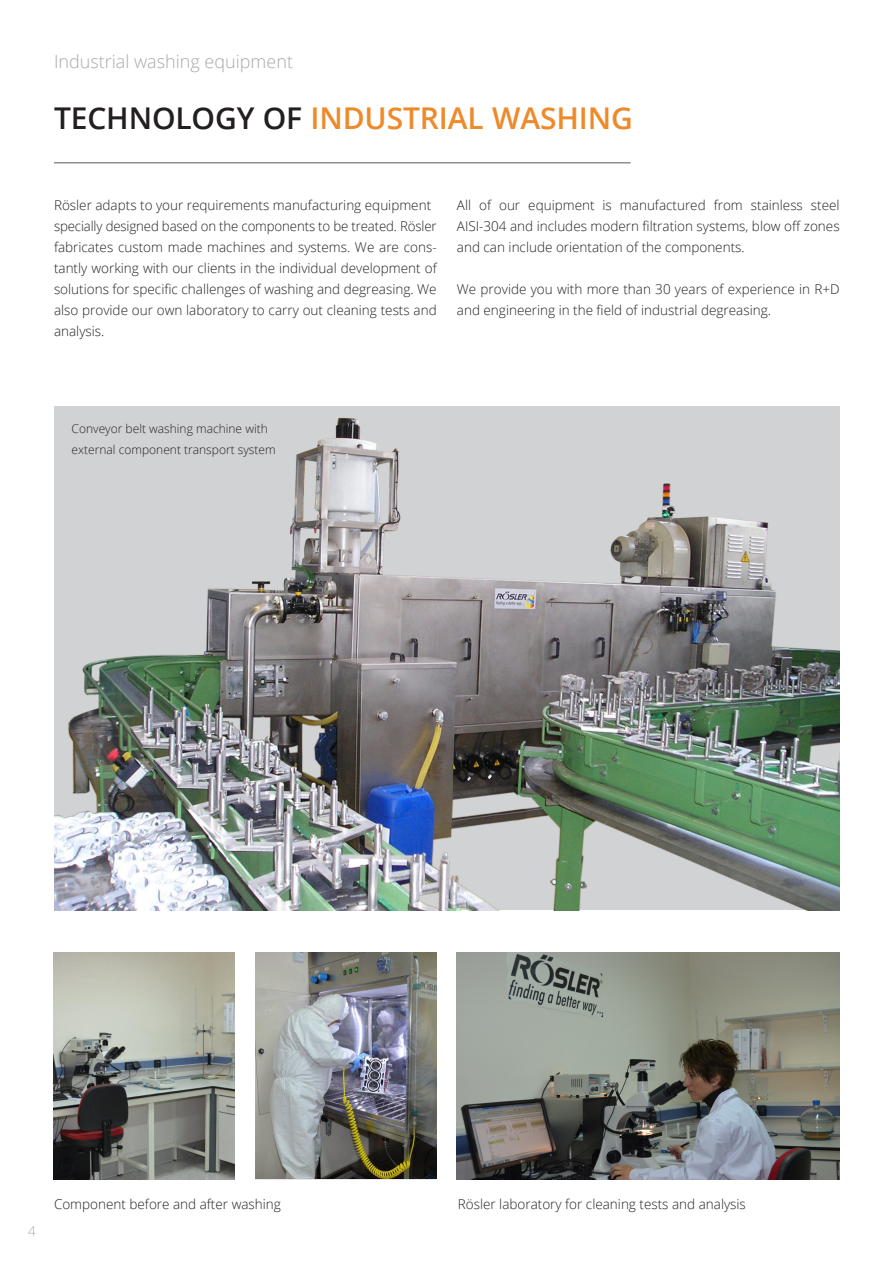
<style>
.page{position:relative;width:893px;height:1263px;background:#fff}
.page>*{position:absolute;margin:0;border:0;box-sizing:border-box;transform-origin:0 0}
.t1{font:600 30px "Open Sans";letter-spacing:-.005em;color:#ed8a2a}
.t2{font:300 18px "Open Sans";color:#a8a9ad}
.t3{font:300 13.5px/21px "Open Sans";color:#231f20;text-align:justify}
.t4{font:300 13.5px "Open Sans";color:#a8a9ad}
.t5{font:300 12px "Open Sans";color:#231f20}
.s1{color:#231f20}
</style>
<div class="page">
<hr style="left:54px;top:162px;width:577px;height:1px;background:#57585a">
<img style="left:54px;top:406px;width:786px;height:504px">
<img style="left:457px;top:952px;width:382px;height:227px">
<img style="left:54px;top:952px;width:180px;height:227px">
<img style="left:256px;top:952px;width:180px;height:226px">
<h2 class="t2" style="left:54px;top:49px;width:241px">Industrial washing equipment</h2>
<p class="t1" style="left:54px;top:98px;width:580px"><span class="s1">TECHNOLOGY OF</span> INDUSTRIAL WASHING</p>
<p class="t3" style="left:54px;top:194px;width:379px">Rösler adapts to your requirements manufacturing equipment</p>
<p class="t3" style="left:54px;top:215px;width:384px">specially designed based on the components to be treated. Rösler fabricates custom made machines and systems. We are cons&shy;tantly working with our clients in the individual development of solutions for specific challenges of washing and degreasing. We also provide our own laboratory to carry out cleaning tests and analysis.</p>
<p class="t3" style="left:457px;top:194px;width:384px">All of our equipment is manufactured from stainless steel AISI-304 and includes modern filtration systems, blow off zones and can include orientation of the components.</p>
<p class="t3" style="left:457px;top:278px;width:384px">We provide you with more than 30 years of experience in R+D and engineering in the field of industrial degreasing.</p>
<p class="t5" style="left:72px;top:420px;width:198px">Conveyor belt washing machine with</p>
<p class="t5" style="left:72px;top:441px;width:206px">external component transport system</p>
<p class="t4" style="left:28px;top:1222px;width:9px">4</p>
<p class="t3" style="left:54px;top:1193px;width:228px">Component before and after washing</p>
<p class="t3" style="left:458px;top:1193px;width:290px">Rösler laboratory for cleaning tests and analysis</p>
</div>
